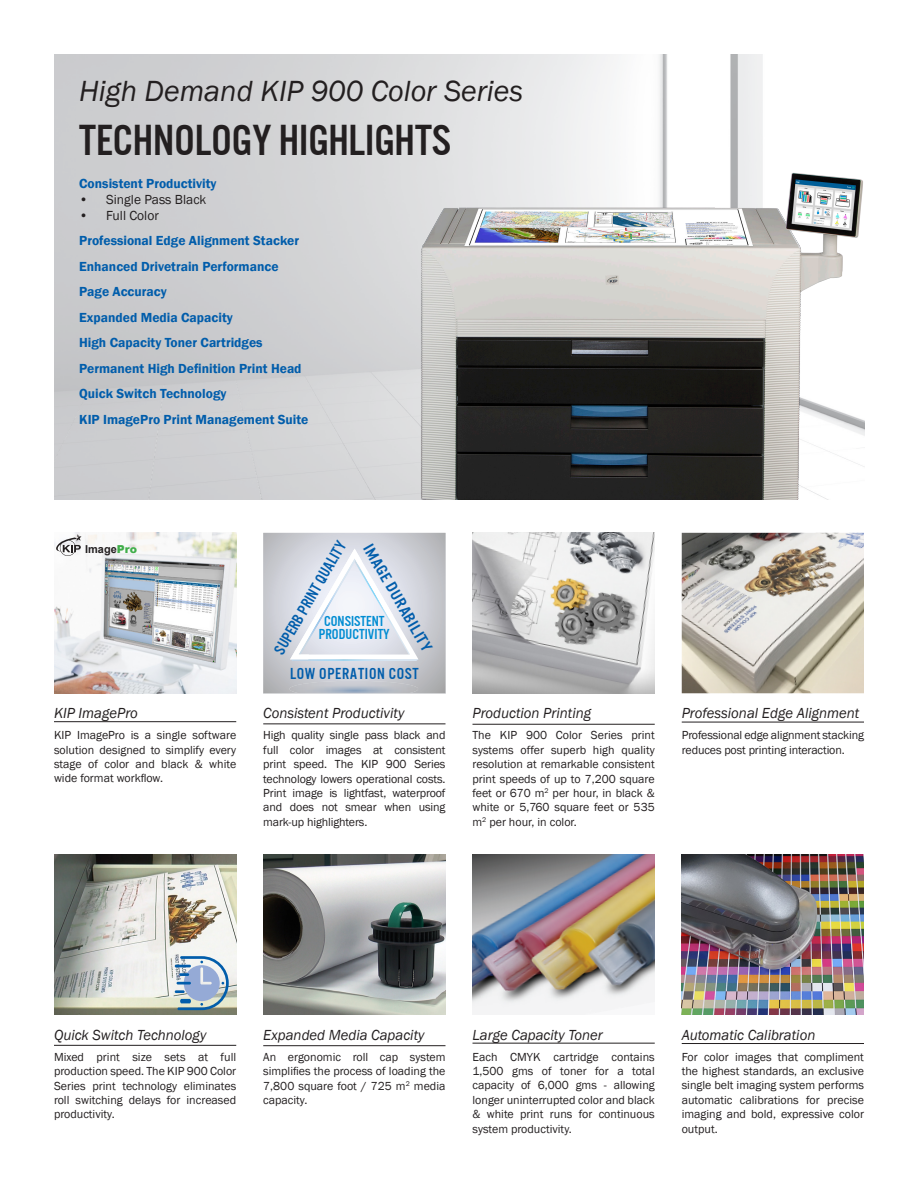
<style>
.page{position:relative;width:918px;height:1188px;background:#fff}
.page>*{position:absolute;margin:0;border:0;box-sizing:border-box;transform-origin:0 0}
.Arial_Bullet_List{font:45px "U.S.101";color:#231f20}
.t1{font:italic 30px "Franklin Gothic";color:#231f20}
.Arial_Bullet_List-2{font:16.5px "U.S.101";letter-spacing:.04em;color:#015dab}
.Arial_Bullet_List-3{font:16.5px "U.S.101";letter-spacing:.04em;color:#015dab;scale:1.13 1}
.heading{font:italic 15px "Franklin Gothic";color:#231f20}
.Arial_Bullet_List-4{font:15px "U.S.101";color:#008cd2}
.Arial_Bullet_List-5{font:600 13.5px "Franklin Gothic";color:#015dab}
.t2{font:13.5px "Franklin Gothic";color:#231f20}
.heading-2{font:12px/14.4px "Franklin Gothic";color:#231f20;text-align:justify}
.t3{font:700 10.95px "Arial";color:#231f20}
.s1{font-weight:900;color:#40ae49}
</style>
<div class="page">
<img style="left:410px;top:87px;width:455px;height:413px">
<img style="left:682px;top:533px;width:182px;height:160px">
<hr style="left:682px;top:722px;width:182px;height:1px;background:#231f20">
<img style="left:682px;top:854px;width:182px;height:161px">
<hr style="left:682px;top:1043px;width:182px;height:1px;background:#231f20">
<img style="left:263px;top:854px;width:183px;height:161px">
<hr style="left:263px;top:1045px;width:183px;height:1px;background:#231f20">
<hr style="left:472px;top:1043px;width:183px;height:1px;background:#231f20">
<img style="left:472px;top:854px;width:183px;height:161px">
<hr style="left:472px;top:724px;width:183px;height:1px;background:#231f20">
<img style="left:472px;top:533px;width:183px;height:160px">
<hr style="left:54px;top:721px;width:182px;height:1px;background:#231f20">
<img style="left:54px;top:533px;width:182px;height:160px">
<svg style="left:56px;top:534px;width:26px;height:22px"></svg>
<hr style="left:263px;top:724px;width:183px;height:1px;background:#231f20">
<svg style="left:263px;top:533px;width:183px;height:160px;background:#d4d7de"></svg>
<img style="left:54px;top:854px;width:182px;height:161px">
<hr style="left:54px;top:1045px;width:182px;height:1px;background:#231f20">
<svg style="left:175px;top:956px;width:54px;height:54px"></svg>
<p class="t1" style="left:79px;top:72px;width:446px">High Demand KIP 900 Color Series</p>
<p class="Arial_Bullet_List" style="left:79px;top:116px;width:373px">TECHNOLOGY HIGHLIGHTS</p>
<p class="Arial_Bullet_List-5" style="left:79px;top:175px;width:139px">Consistent Productivity</p>
<p class="t2" style="left:79px;top:191px;width:129px">• Single Pass Black</p>
<p class="t2" style="left:79px;top:207px;width:81px">• Full Color</p>
<p class="Arial_Bullet_List-5" style="left:79px;top:233px;width:221px">Professional Edge Alignment Stacker</p>
<p class="Arial_Bullet_List-5" style="left:79px;top:258px;width:201px">Enhanced Drivetrain Performance</p>
<p class="Arial_Bullet_List-5" style="left:79px;top:284px;width:89px">Page Accuracy</p>
<p class="Arial_Bullet_List-5" style="left:79px;top:309px;width:155px">Expanded Media Capacity</p>
<p class="Arial_Bullet_List-5" style="left:79px;top:335px;width:185px">High Capacity Toner Cartridges</p>
<p class="Arial_Bullet_List-5" style="left:79px;top:360px;width:224px">Permanent High Definition Print Head</p>
<p class="Arial_Bullet_List-5" style="left:79px;top:386px;width:149px">Quick Switch Technology</p>
<p class="Arial_Bullet_List-5" style="left:79px;top:411px;width:231px">KIP ImagePro Print Management Suite</p>
<p class="t3" style="left:85px;top:541px;width:53px">Image<span class="s1">Pro</span></p>
<p class="heading" style="left:54px;top:704px;width:85px">KIP ImagePro</p>
<p class="heading-2" style="left:54px;top:728px;width:184px">KIP ImagePro is a single software solution designed to simplify every stage of color and black &amp; white wide format workflow.</p>
<p class="Arial_Bullet_List-2" style="left:271px;top:649px;width:129px;rotate:-60deg">SUPERB PRINT QUALITY</p>
<p class="Arial_Bullet_List-3" style="left:375px;top:541px;width:109px;rotate:60deg">IMAGE DURABILITY</p>
<p class="Arial_Bullet_List-2" style="left:290px;top:664px;width:130px">LOW OPERATION COST</p>
<p class="Arial_Bullet_List-4" style="left:324px;top:613px;width:62px">CONSISTENT</p>
<p class="Arial_Bullet_List-4" style="left:319px;top:627px;width:73px">PRODUCTIVITY</p>
<p class="heading" style="left:263px;top:704px;width:143px">Consistent Productivity</p>
<p class="heading-2" style="left:263px;top:728px;width:184px">High quality single pass black and full color images at consistent print speed. The KIP 900 Series technology lowers operational costs.<br>Print image is lightfast, waterproof and does not smear when using mark-up highlighters.</p>
<p class="heading" style="left:472px;top:704px;width:120px">Production Printing</p>
<p class="heading-2" style="left:472px;top:728px;width:184px">The KIP 900 Color Series print systems offer superb high quality resolution at remarkable consistent print speeds of up to 7,200 square feet or 670 m<sup>2</sup> per hour, in black &amp; white or 5,760 square feet or 535 m<sup>2</sup> per hour, in color.</p>
<p class="heading" style="left:682px;top:704px;width:179px">Professional Edge Alignment</p>
<p class="heading-2" style="left:682px;top:728px;width:184px">Professional edge alignment stacking reduces post printing interaction.</p>
<p class="heading" style="left:54px;top:1025px;width:154px">Quick Switch Technology</p>
<p class="heading-2" style="left:54px;top:1050px;width:184px">Mixed print size sets at full production speed. The KIP 900 Color Series print technology eliminates roll switching delays for increased productivity.</p>
<p class="heading" style="left:263px;top:1025px;width:163px">Expanded Media Capacity</p>
<p class="heading-2" style="left:263px;top:1050px;width:184px">An ergonomic roll cap system simplifies the process of loading the 7,800 square foot / 725 m<sup>2</sup> media capacity.</p>
<p class="heading" style="left:472px;top:1025px;width:132px">Large Capacity Toner</p>
<p class="heading-2" style="left:472px;top:1050px;width:184px">Each CMYK cartridge contains 1,500 gms of toner for a total capacity of 6,000 gms - allowing longer uninterrupted color and black &amp; white print runs for continuous system productivity.</p>
<p class="heading" style="left:682px;top:1025px;width:135px">Automatic Calibration</p>
<p class="heading-2" style="left:682px;top:1050px;width:184px">For color images that compliment the highest standards, an exclusive single belt imaging system performs automatic calibrations for precise imaging and bold, expressive color output.</p>
</div>
